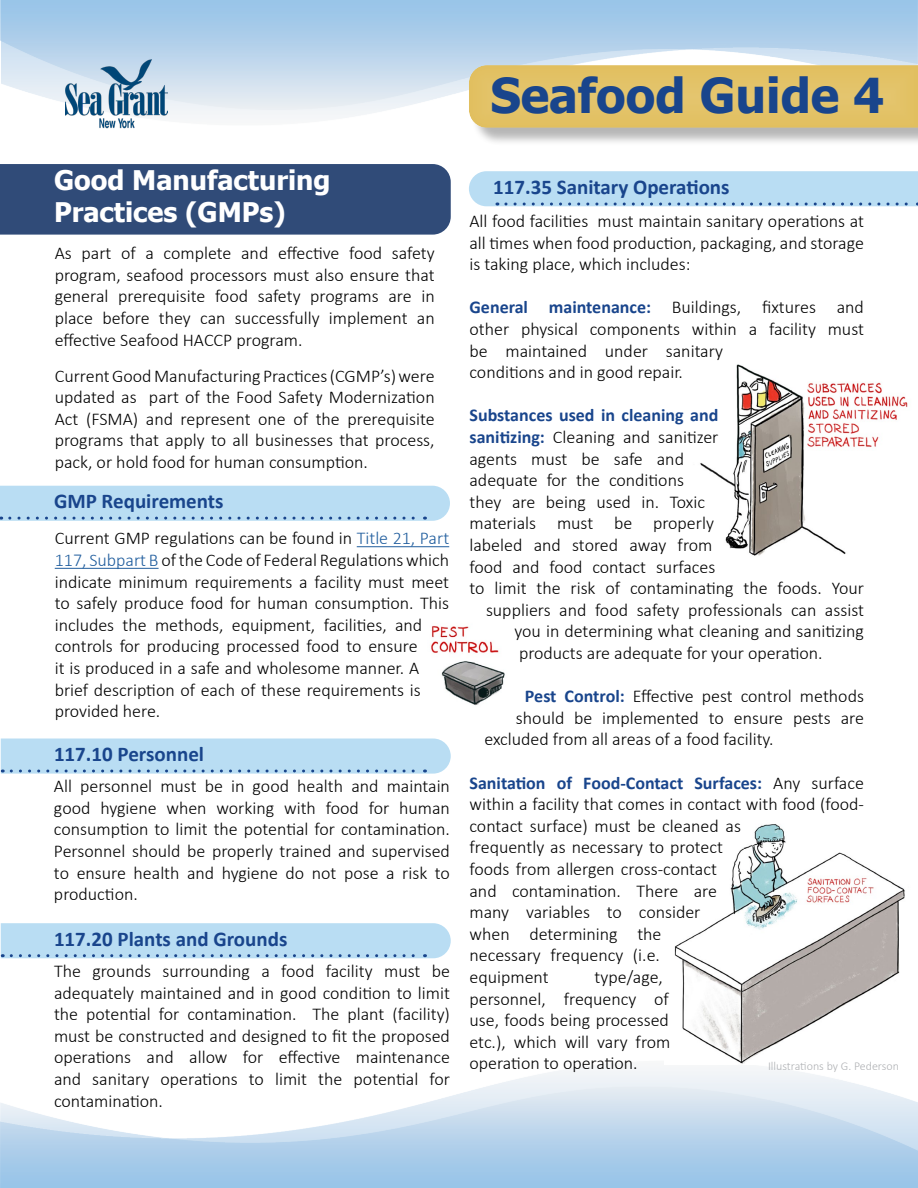
<style>
.page{position:relative;width:918px;height:1188px;background:#fff}
.page>*{position:absolute;margin:0;border:0;box-sizing:border-box;transform-origin:0 0}
.t1{font:700 48px "Tahoma";color:#19458c}
.t2{font:700 27px/32.4px "Tahoma";color:#fff}
.t3{font:700 21px "Calibri";color:#19458c}
.t4{font:300 18px/21.6px "Calibri";color:#000;text-align:justify}
.t5{font:700 18px "Calibri";color:#19458c}
.t6{font:300 12px "Calibri";color:#afb1b4}
.s1{color:#215e9e}
.s2{font-weight:700;color:#19458c}
</style>
<div class="page">
<img style="left:2px;top:0;width:916px;height:118px">
<img style="left:65px;top:54px;width:102px;height:75px">
<img style="left:700px;top:364px;width:208px;height:192px">
<img style="left:674px;top:824px;width:231px;height:240px">
<img style="left:431px;top:626px;width:74px;height:80px">
<div style="left:0;top:164px;width:451px;height:71px;background:#304b78"></div>
<svg style="left:0;top:486px;width:450px;height:35px;background:#b6daf1"></svg>
<svg style="left:1px;top:739px;width:450px;height:35px;background:#b6daf1"></svg>
<hr style="left:357px;top:546px;width:92px;height:1px;background:#215e9e">
<hr style="left:55px;top:568px;width:104px;height:1px;background:#215e9e">
<svg style="left:469px;top:171px;width:449px;height:35px;background:#b6daf0"></svg>
<div style="left:471px;top:68px;width:447px;height:78px;background:#000;opacity:.29"></div>
<div style="left:456px;top:56px;width:462px;height:74px;background:#fff;opacity:.37"></div>
<svg style="left:1px;top:923px;width:450px;height:35px;background:#b6daf0"></svg>
<h1 class="t1" style="left:490px;top:62px;width:395px">Seafood Guide 4</h1>
<h2 class="t2" style="left:54px;top:165px;width:278px">Good Manufacturing<br>Practices (GMPs)</h2>
<p class="t4" style="left:55px;top:242px;width:381px">As part of a complete and effective food safety program, seafood processors must also ensure that general prerequisite food safety programs are in place before they can successfully implement an effective Seafood HACCP program.</p>
<p class="t4" style="left:55px;top:365px;width:381px">Current Good Manufacturing Practices (CGMP’s) were updated as part of the Food Safety Modernization Act (FSMA) and represent one of the prerequisite programs that apply to all businesses that process, pack, or hold food for human consumption.</p>
<p class="t3" style="left:54px;top:487px;width:171px">GMP Requirements</p>
<p class="t4" style="left:55px;top:527px;width:396px;text-align:left">Current GMP regulations can be found in <span class="s1">Title 21, Part 117, Subpart B</span> of the Code of Federal Regulations which indicate minimum requirements a facility must meet to safely produce food for human consumption. This includes the methods, equipment, facilities, and controls for producing processed food to ensure<br>it is produced in a safe and wholesome manner. A brief description of each of these requirements is provided here.</p>
<p class="t3" style="left:54px;top:739px;width:152px">117.10 Personnel</p>
<p class="t4" style="left:54px;top:775px;width:398px">All personnel must be in good health and maintain good hygiene when working with food for human consumption to limit the potential for contamination.<br>Personnel should be properly trained and supervised to ensure health and hygiene do not pose a risk to production.</p>
<p class="t3" style="left:54px;top:924px;width:235px">117.20 Plants and Grounds</p>
<p class="t4" style="left:54px;top:960px;width:398px">The grounds surrounding a food facility must be adequately maintained and in good condition to limit the potential for contamination. The plant (facility) must be constructed and designed to fit the proposed operations and allow for effective maintenance and sanitary operations to limit the potential for contamination.</p>
<p class="t3" style="left:493px;top:172px;width:238px">117.35 Sanitary Operations</p>
<p class="t4" style="left:470px;top:210px;width:396px">All food facilities must maintain sanitary operations at all times when food production, packaging, and storage is taking place, which includes:</p>
<p class="t4" style="left:470px;top:296px;width:396px;text-align:left"><span class="s2">General maintenance:</span> Buildings, fixtures and other physical components within a facility must be maintained under sanitary<br>conditions and in good repair.</p>
<p class="t5" style="left:470px;top:403px;width:251px">Substances used in cleaning and</p>
<p class="t4" style="left:470px;top:426px;width:251px"><span class="s2">sanitizing:</span> Cleaning and sanitizer</p>
<p class="t4" style="left:470px;top:448px;width:216px">agents must be safe and</p>
<p class="t4" style="left:470px;top:469px;width:216px">adequate for the conditions</p>
<p class="t4" style="left:470px;top:491px;width:237px">they are being used in. Toxic</p>
<p class="t4" style="left:470px;top:512px;width:246px">materials must be properly</p>
<p class="t4" style="left:470px;top:534px;width:244px">labeled and stored away from</p>
<p class="t4" style="left:470px;top:556px;width:248px">food and food contact surfaces</p>
<p class="t4" style="left:470px;top:577px;width:396px">to limit the risk of contaminating the foods. Your</p>
<p class="t4" style="left:486px;top:599px;width:380px">suppliers and food safety professionals can assist</p>
<p class="t4" style="left:514px;top:620px;width:351px">you in determining what cleaning and sanitizing</p>
<p class="t4" style="left:519px;top:642px;width:305px">products are adequate for your operation.</p>
<p class="t4" style="left:525px;top:685px;width:341px"><span class="s2">Pest Control:</span> Effective pest control methods</p>
<p class="t4" style="left:516px;top:707px;width:350px">should be implemented to ensure pests are</p>
<p class="t4" style="left:484px;top:728px;width:291px">excluded from all areas of a food facility.</p>
<p class="t4" style="left:470px;top:772px;width:396px;text-align:left"><span class="s2">Sanitation of Food-Contact Surfaces:</span> Any surface within a facility that comes in contact with food (food&shy;contact surface) must be cleaned as<br>frequently as necessary to protect<br>foods from allergen cross-contact<br>and contamination. There are<br>many variables to consider<br>when determining the<br>necessary frequency (i.e.<br>equipment</p>
<p class="t4" style="left:470px;top:966px;width:202px;text-align:left;text-indent:125px">type/age, personnel, frequency of use, foods being processed etc.), which will vary from operation to operation.</p>
<p class="t6" style="left:768px;top:1059px;width:132px">Illustrations by G. Pederson</p>
</div>
